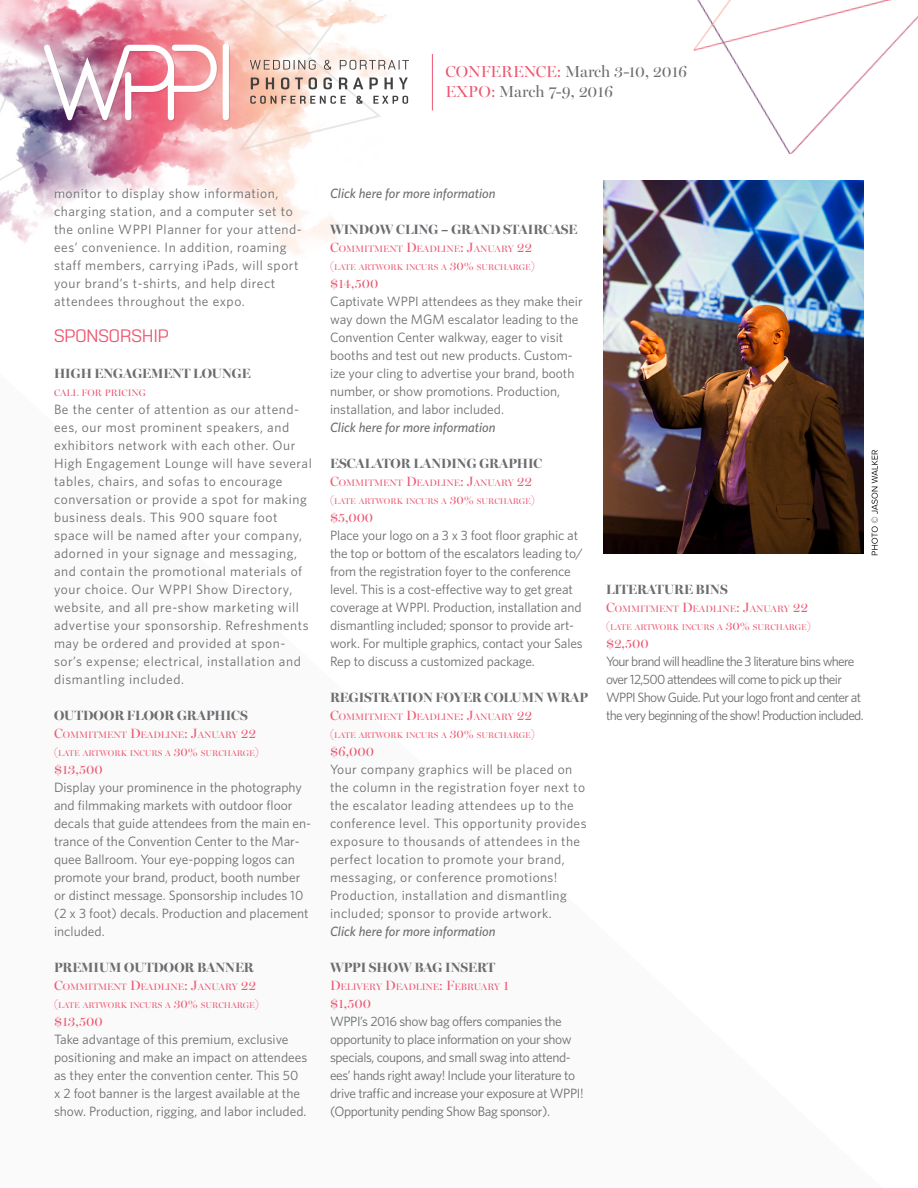
<style>
.page{position:relative;width:918px;height:1188px;background:#fff}
.page>*{position:absolute;margin:0;border:0;box-sizing:border-box;transform-origin:0 0}
.t1{font:18px "Nota Bene";color:#ed5771}
.t2{font:16.05px/19.2px "Miller Banner";color:#6c6d70}
.t3{font:13.5px/18px "Whitney";color:#6c6d70}
.t4{font:13.5px/18px "Whitney";letter-spacing:.04em;color:#6c6d70}
.t5{font:13.5px/18px "Whitney";letter-spacing:.03em;color:#6c6d70}
.t6{font:13.5px/18px "Whitney";letter-spacing:-.03em;color:#6c6d70}
.t7{font:13.5px/18px "Whitney";letter-spacing:-.05em;color:#6c6d70}
.t8{font:700 13.5px "Miller Banner";color:#6c6d70}
.t9{font:italic 500 13.5px "Whitney";color:#6c6d70}
.t10{font:13.5px "Miller Banner";color:#ed5771}
.t11{font:9.45px "Miller Banner";color:#ed5771}
.t12{font:8.4px "Miller Banner";color:#ed5771}
.s1{color:#ed5771}
.s2{font-size:13.5px}
.s3{font-size:12px}
</style>
<div class="page">
<hr style="left:432px;top:54px;width:1px;height:57px;background:#ed5771">
<img style="left:0;top:0;width:392px;height:255px">
<div style="left:224px;top:44px;width:6px;height:77px;background:#e09d94;border-radius:3px"></div>
<svg style="left:250px;top:60px;width:159px;height:44px"></svg>
<svg style="left:44px;top:45px;width:174px;height:76px"></svg>
<div style="left:223px;top:43px;width:6px;height:77px;background:#fff;border-radius:3px"></div>
<img style="left:693px;top:0;width:225px;height:154px">
<img style="left:603px;top:180px;width:261px;height:373px">
<svg style="left:872px;top:450px;width:6px;height:105px"></svg>
<p class="t2" style="left:445px;top:62px;width:243px"><span class="s1">CONFERENCE:</span> March 3-10, 2016<br><span class="s1">EXPO:</span> March 7-9, 2016</p>
<p class="t4" style="left:54px;top:184px;width:249px">monitor to display show information, charging station, and a computer set to the online WPPI Planner for your attend&shy;ees’ convenience. In addition, roaming staff members, carrying iPads, will sport your brand’s t-shirts, and help direct attendees throughout the expo.</p>
<p class="t1" style="left:54px;top:324px;width:116px">SPONSORSHIP</p>
<p class="t8" style="left:54px;top:365px;width:198px">HIGH ENGAGEMENT LOUNGE</p>
<p class="t11" style="left:54px;top:387px;width:93px">CALL FOR PRICING</p>
<p class="t4" style="left:54px;top:400px;width:259px">Be the center of attention as our attend&shy;ees, our most prominent speakers, and exhibitors network with each other. Our High Engagement Lounge will have several tables, chairs, and sofas to encourage conversation or provide a spot for making business deals. This 900 square foot space will be named after your company, adorned in your signage and messaging, and contain the promotional materials of your choice. Our WPPI Show Directory, website, and all pre-show marketing will advertise your sponsorship. Refreshments may be ordered and provided at spon&shy;sor’s expense; electrical, installation and dismantling included.</p>
<p class="t8" style="left:54px;top:707px;width:195px">OUTDOOR FLOOR GRAPHICS</p>
<p class="t11" style="left:54px;top:729px;width:204px"><span class="s2">C</span>OMMITMENT <span class="s2">D</span>EADLINE<span class="s2">: J</span>ANUARY <span class="s2">22</span></p>
<p class="t12" style="left:54px;top:748px;width:206px"><span class="s3">(</span>LATE ARTWORK INCURS A <span class="s3">30%</span> SURCHARGE<span class="s3">)</span></p>
<p class="t10" style="left:54px;top:761px;width:50px">$13,500</p>
<p class="t3" style="left:54px;top:778px;width:259px">Display your prominence in the photography and filmmaking markets with outdoor floor decals that guide attendees from the main en&shy;trance of the Convention Center to the Mar&shy;quee Ballroom. Your eye-popping logos can promote your brand, product, booth number or distinct message. Sponsorship includes 10 (2 x 3 foot) decals. Production and placement included.</p>
<p class="t8" style="left:54px;top:959px;width:201px">PREMIUM OUTDOOR BANNER</p>
<p class="t11" style="left:54px;top:981px;width:204px"><span class="s2">C</span>OMMITMENT <span class="s2">D</span>EADLINE<span class="s2">: J</span>ANUARY <span class="s2">22</span></p>
<p class="t12" style="left:54px;top:1000px;width:206px"><span class="s3">(</span>LATE ARTWORK INCURS A <span class="s3">30%</span> SURCHARGE<span class="s3">)</span></p>
<p class="t10" style="left:54px;top:1013px;width:50px">$13,500</p>
<p class="t3" style="left:54px;top:1030px;width:255px">Take advantage of this premium, exclusive positioning and make an impact on attendees as they enter the convention center. This 50 x 2 foot banner is the largest available at the show. Production, rigging, and labor included.</p>
<p class="t9" style="left:330px;top:184px;width:167px">Click here for more information</p>
<p class="t8" style="left:330px;top:221px;width:249px">WINDOW CLING – GRAND STAIRCASE</p>
<p class="t11" style="left:330px;top:243px;width:204px"><span class="s2">C</span>OMMITMENT <span class="s2">D</span>EADLINE<span class="s2">: J</span>ANUARY <span class="s2">22</span></p>
<p class="t12" style="left:330px;top:262px;width:206px"><span class="s3">(</span>LATE ARTWORK INCURS A <span class="s3">30%</span> SURCHARGE<span class="s3">)</span></p>
<p class="t10" style="left:330px;top:275px;width:50px">$14,500</p>
<p class="t3" style="left:330px;top:292px;width:254px">Captivate WPPI attendees as they make their way down the MGM escalator leading to the Convention Center walkway, eager to visit booths and test out new products. Custom&shy;ize your cling to advertise your brand, booth number, or show promotions. Production, installation, and labor included.</p>
<p class="t9" style="left:330px;top:418px;width:167px">Click here for more information</p>
<p class="t8" style="left:330px;top:455px;width:214px">ESCALATOR LANDING GRAPHIC</p>
<p class="t11" style="left:330px;top:477px;width:204px"><span class="s2">C</span>OMMITMENT <span class="s2">D</span>EADLINE<span class="s2">: J</span>ANUARY <span class="s2">22</span></p>
<p class="t12" style="left:330px;top:496px;width:206px"><span class="s3">(</span>LATE ARTWORK INCURS A <span class="s3">30%</span> SURCHARGE<span class="s3">)</span></p>
<p class="t10" style="left:330px;top:509px;width:45px">$5,000</p>
<p class="t3" style="left:330px;top:526px;width:254px">Place your logo on a 3 x 3 foot floor graphic at the top or bottom of the escalators leading to/ from the registration foyer to the conference level. This is a cost-effective way to get great coverage at WPPI. Production, installation and dismantling included; sponsor to provide art&shy;work. For multiple graphics, contact your Sales Rep to discuss a customized package.</p>
<p class="t8" style="left:330px;top:689px;width:259px">REGISTRATION FOYER COLUMN WRAP</p>
<p class="t11" style="left:330px;top:711px;width:204px"><span class="s2">C</span>OMMITMENT <span class="s2">D</span>EADLINE<span class="s2">: J</span>ANUARY <span class="s2">22</span></p>
<p class="t12" style="left:330px;top:730px;width:206px"><span class="s3">(</span>LATE ARTWORK INCURS A <span class="s3">30%</span> SURCHARGE<span class="s3">)</span></p>
<p class="t10" style="left:330px;top:743px;width:45px">$6,000</p>
<p class="t5" style="left:330px;top:760px;width:258px">Your company graphics will be placed on the column in the registration foyer next to the escalator leading attendees up to the conference level. This opportunity provides exposure to thousands of attendees in the perfect location to promote your brand, messaging, or conference promotions!<br>Production, installation and dismantling included; sponsor to provide artwork.</p>
<p class="t9" style="left:330px;top:922px;width:167px">Click here for more information</p>
<p class="t8" style="left:330px;top:959px;width:167px">WPPI SHOW BAG INSERT</p>
<p class="t11" style="left:330px;top:981px;width:181px"><span class="s2">D</span>ELIVERY <span class="s2">D</span>EADLINE<span class="s2">: F</span>EBRUARY <span class="s2">1</span></p>
<p class="t10" style="left:330px;top:995px;width:43px">$1,500</p>
<p class="t6" style="left:330px;top:1012px;width:255px">WPPI’s 2016 show bag offers companies the opportunity to place information on your show specials, coupons, and small swag into attend&shy;ees’ hands right away! Include your literature to drive traffic and increase your exposure at WPPI! (Opportunity pending Show Bag sponsor).</p>
<p class="t8" style="left:606px;top:581px;width:123px">LITERATURE BINS</p>
<p class="t11" style="left:606px;top:603px;width:204px"><span class="s2">C</span>OMMITMENT <span class="s2">D</span>EADLINE<span class="s2">: J</span>ANUARY <span class="s2">22</span></p>
<p class="t12" style="left:606px;top:622px;width:206px"><span class="s3">(</span>LATE ARTWORK INCURS A <span class="s3">30%</span> SURCHARGE<span class="s3">)</span></p>
<p class="t10" style="left:606px;top:635px;width:44px">$2,500</p>
<p class="t7" style="left:606px;top:652px;width:259px">Your brand will headline the 3 literature bins where over 12,500 attendees will come to pick up their WPPI Show Guide. Put your logo front and center at the very beginning of the show! Production included.</p>
</div>
